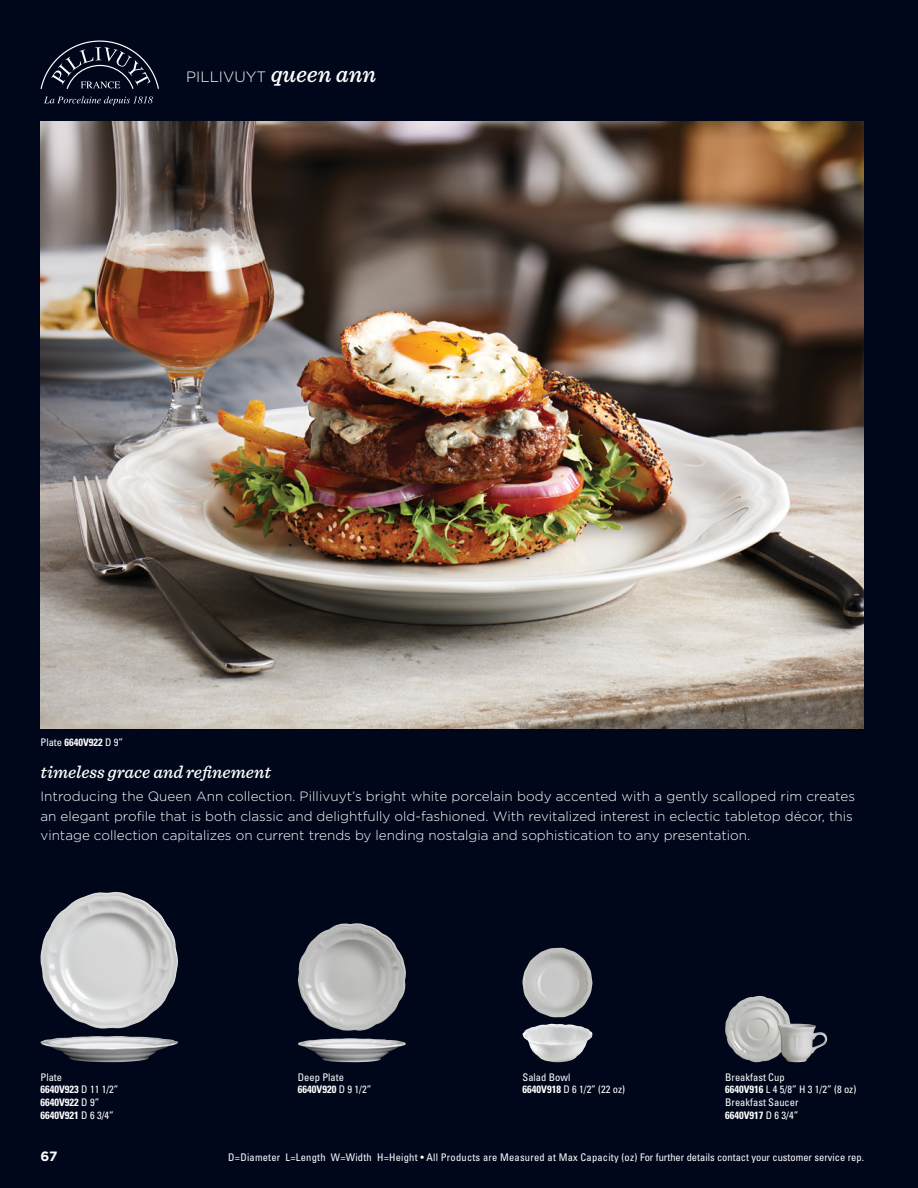
<style>
.page{position:relative;width:918px;height:1188px;background:#00071b}
.page>*{position:absolute;margin:0;border:0;box-sizing:border-box;transform-origin:0 0}
.t1{font:italic 500 18px "Sentinel";color:#fff}
.t2{font:300 15px "Gotham";color:#fff}
.t3{font:300 13.5px/19.5px "Gotham";color:#fff}
.t4{font:700 13.5px "Gotham";color:#fff}
.t5{font:condensed 10.5px/12.8px "Univers LT Std";color:#fff}
.t6{font:condensed 10.5px "Univers LT Std";letter-spacing:.02em;color:#fff}
.t7{font:700 condensed 10.5px/12.8px "Univers LT Std";color:#fff}
.s1{font-family:"Sentinel";font-weight:500;font-style:italic;font-size:24px}
.s2{font-weight:700}
.s3{font-weight:400}
</style>
<div class="page">
<img style="left:40px;top:122px;width:824px;height:606px">
<img style="left:725px;top:996px;width:66px;height:66px">
<img style="left:778px;top:1024px;width:50px;height:38px">
<img style="left:523px;top:1024px;width:70px;height:38px">
<img style="left:523px;top:948px;width:69px;height:69px">
<img style="left:298px;top:1038px;width:108px;height:25px">
<img style="left:298px;top:923px;width:108px;height:108px">
<img style="left:40px;top:892px;width:138px;height:137px">
<img style="left:40px;top:1036px;width:138px;height:26px">
<svg style="left:41px;top:41px;width:118px;height:48px"></svg>
<svg style="left:44px;top:96px;width:109px;height:9px"></svg>
<p class="t2" style="left:186px;top:68px;width:192px">PILLIVUYT <span class="s1">queen ann</span></p>
<p class="t5" style="left:40px;top:735px;width:84px">Plate <span class="s2">6640V922</span> D 9”</p>
<h1 class="t1" style="left:40px;top:759px;width:232px">timeless grace and refinement</h1>
<p class="t3" style="left:40px;top:787px;width:816px">Introducing the Queen Ann collection. Pillivuyt’s bright white porcelain body accented with a gently scalloped rim creates an elegant profile that is both classic and delightfully old-fashioned. With revitalized interest in eclectic tabletop décor, this vintage collection capitalizes on current trends by lending nostalgia and sophistication to any presentation.</p>
<p class="t5" style="left:523px;top:1070px;width:104px">Salad Bowl<br><span class="s2">6640V918</span> D 6 1/2” (22 oz)</p>
<p class="t7" style="left:40px;top:1070px;width:80px"><span class="s3">Plate<br></span>6640V923 <span class="s3">D 11 1/2”<br></span>6640V922 <span class="s3">D 9”<br></span>6640V921 <span class="s3">D 6 3/4”</span></p>
<p class="t5" style="left:725px;top:1070px;width:133px">Breakfast Cup<br><span class="s2">6640V916</span> L 4 5/8” H 3 1/2” (8 oz)<br>Breakfast Saucer<br><span class="s2">6640V917</span> D 6 3/4”</p>
<p class="t5" style="left:298px;top:1070px;width:75px">Deep Plate<br><span class="s2">6640V920</span> D 9 1/2”</p>
<p class="t4" style="left:40px;top:1148px;width:19px">67</p>
<p class="t6" style="left:228px;top:1150px;width:637px">D=Diameter L=Length W=Width H=Height • All Products are Measured at Max Capacity (oz) For further details contact your customer service rep.</p>
</div>
